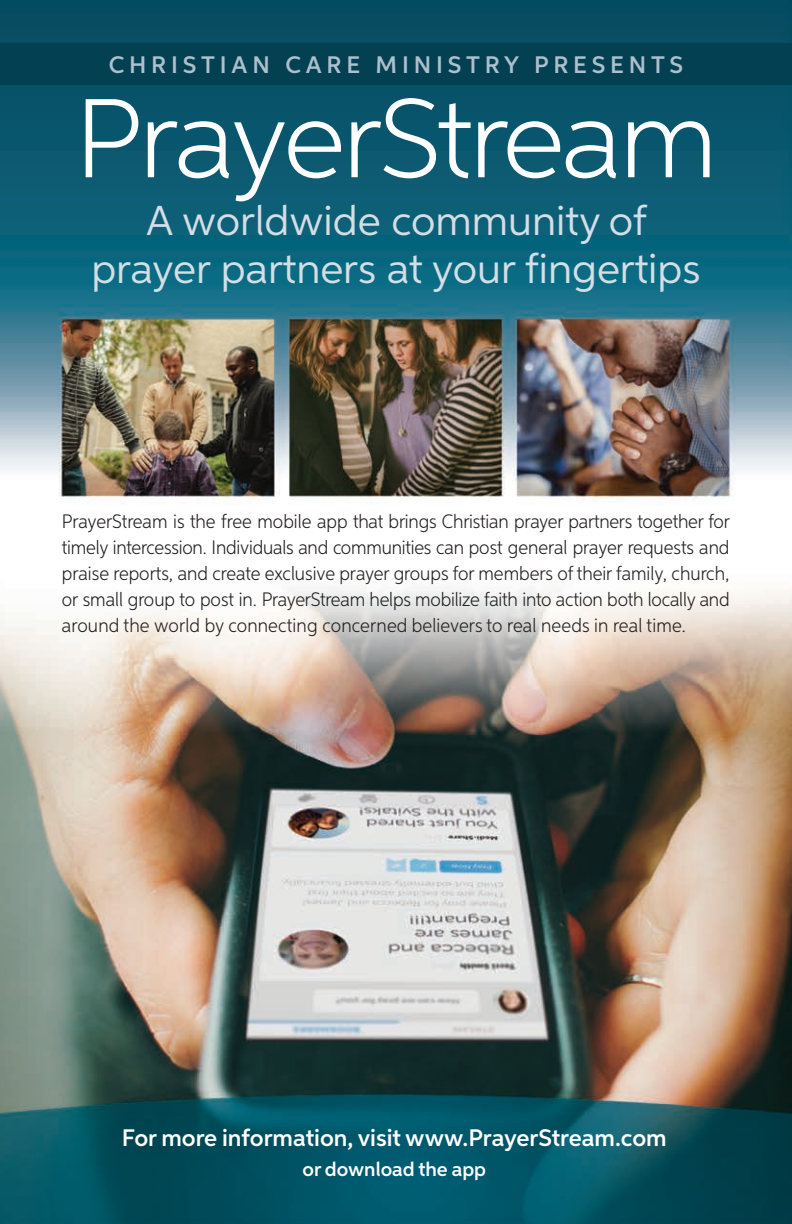
<style>
.page{position:relative;width:792px;height:1224px;background:#fff}
.page>*{position:absolute;margin:0;border:0;box-sizing:border-box;transform-origin:0 0}
.t1{font:300 112.2px "Aspira";letter-spacing:-.025em;color:#fff}
.t2{font:41.8px/47.6px "Aspira";color:#d3dee5;text-align:center}
.t3{font:600 24px "Aspira";color:#fff}
.t4{font:600 24px "Aspira";letter-spacing:.2em;color:#acc0ce}
.t5{font:600 20px "Aspira";color:#fff}
.t6{font:300 19.6px/26px "Aspira Nar";letter-spacing:.01em;color:#231f20;text-align:justify}
</style>
<div class="page">
<img style="left:0;top:0;width:792px;height:1224px">
<div style="left:0;top:43px;width:792px;height:42px;background:#024052"></div>
<p class="t4" style="left:109px;top:50px;width:576px">CHRISTIAN CARE MINISTRY PRESENTS</p>
<h1 class="t1" style="left:74px;top:71px;width:645px">PrayerStream</h1>
<h2 class="t2" style="left:91px;top:196px;width:611px">A worldwide community of prayer partners at your fingertips</h2>
<p class="t6" style="left:62px;top:507px;width:670px">PrayerStream is the free mobile app that brings Christian prayer partners together for timely intercession. Individuals and communities can post general prayer requests and praise reports, and create exclusive prayer groups for members of their family, church, or small group to post in. PrayerStream helps mobilize faith into action both locally and around the world by connecting concerned believers to real needs in real time.</p>
<p class="t3" style="left:122px;top:1124px;width:546px">For more information, visit www.PrayerStream.com</p>
<p class="t5" style="left:303px;top:1157px;width:185px">or download the app</p>
</div>
